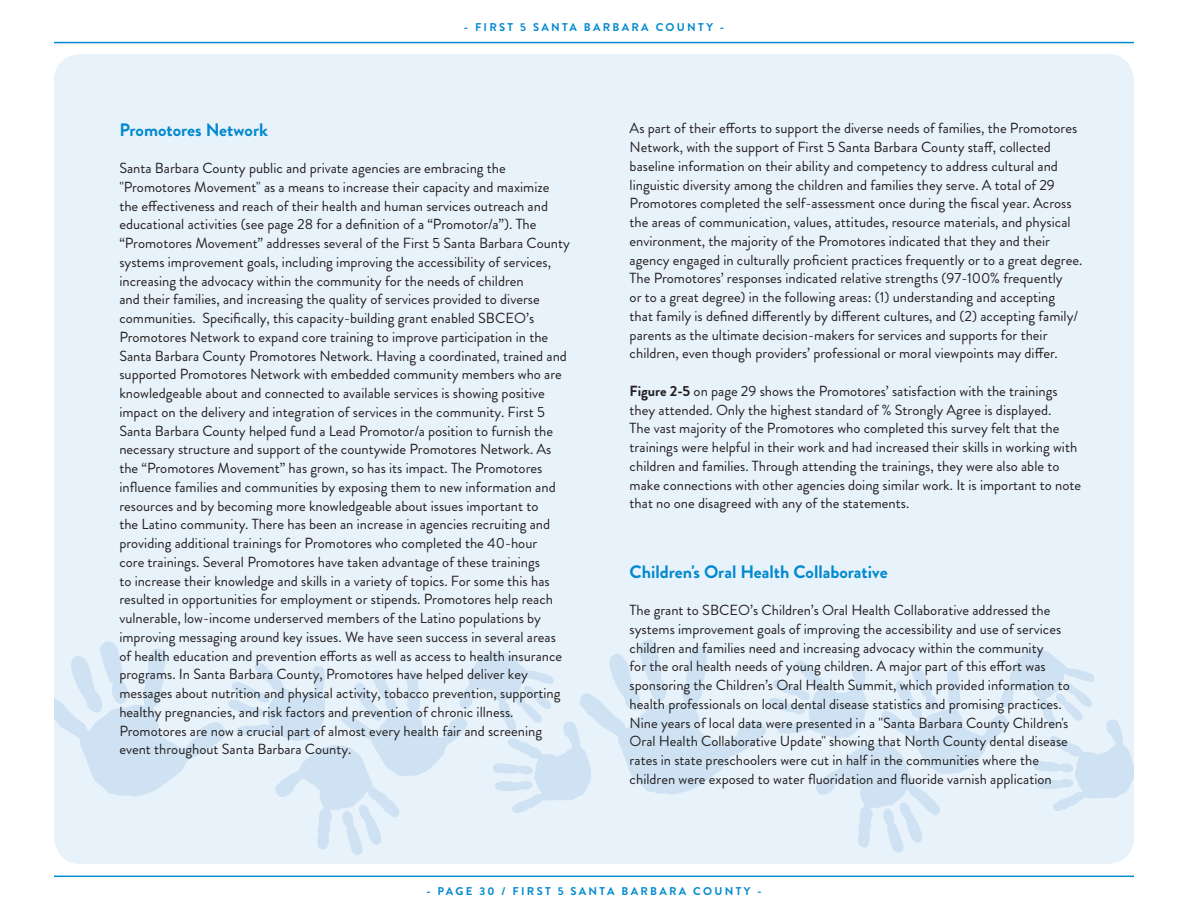
<style>
.page{position:relative;width:1188px;height:918px;background:#fff}
.page>*{position:absolute;margin:0;border:0;box-sizing:border-box;transform-origin:0 0}
.t1{font:700 18px "Brandon Grotesque";color:#0089cf}
.t2{font:14.7px/18.8px "Brandon Grotesque";color:#231f20}
.t3{font:700 11.25px "Brandon Grotesque";letter-spacing:.2em;color:#0089cf}
.s1{font-weight:700}
</style>
<div class="page">
<div style="left:54px;top:54px;width:1080px;height:810px;background:#e8f2fa;border-radius:27px"></div>
<hr style="left:54px;top:42px;width:1080px;height:1px;background:#0089cf">
<hr style="left:54px;top:876px;width:1080px;height:1px;background:#0089cf">
<svg style="left:54px;top:639px;width:1080px;height:216px"></svg>
<p class="t3" style="left:464px;top:19px;width:262px">- FIRST 5 SANTA BARBARA COUNTY -</p>
<p class="t1" style="left:119px;top:117px;width:150px">Promotores Network</p>
<p class="t2" style="left:119px;top:159px;width:452px">Santa Barbara County public and private agencies are embracing the "Promotores Movement" as a means to increase their capacity and maximize the effectiveness and reach of their health and human services outreach and educational activities (see page 28 for a definition of a “Promotor/a”). The “Promotores Movement” addresses several of the First 5 Santa Barbara County systems improvement goals, including improving the accessibility of services, increasing the advocacy within the community for the needs of children<br>and their families, and increasing the quality of services provided to diverse communities. Specifically, this capacity-building grant enabled SBCEO’s Promotores Network to expand core training to improve participation in the Santa Barbara County Promotores Network. Having a coordinated, trained and supported Promotores Network with embedded community members who are knowledgeable about and connected to available services is showing positive impact on the delivery and integration of services in the community. First 5<br>Santa Barbara County helped fund a Lead Promotor/a position to furnish the necessary structure and support of the countywide Promotores Network. As the “Promotores Movement” has grown, so has its impact. The Promotores influence families and communities by exposing them to new information and resources and by becoming more knowledgeable about issues important to<br>the Latino community. There has been an increase in agencies recruiting and providing additional trainings for Promotores who completed the 40-hour<br>core trainings. Several Promotores have taken advantage of these trainings<br>to increase their knowledge and skills in a variety of topics. For some this has resulted in opportunities for employment or stipends. Promotores help reach vulnerable, low-income underserved members of the Latino populations by improving messaging around key issues. We have seen success in several areas of health education and prevention efforts as well as access to health insurance programs. In Santa Barbara County, Promotores have helped deliver key messages about nutrition and physical activity, tobacco prevention, supporting healthy pregnancies, and risk factors and prevention of chronic illness.<br>Promotores are now a crucial part of almost every health fair and screening event throughout Santa Barbara County.</p>
<p class="t2" style="left:630px;top:119px;width:454px">As part of their efforts to support the diverse needs of families, the Promotores Network, with the support of First 5 Santa Barbara County staff, collected baseline information on their ability and competency to address cultural and linguistic diversity among the children and families they serve. A total of 29<br>Promotores completed the self-assessment once during the fiscal year. Across the areas of communication, values, attitudes, resource materials, and physical environment, the majority of the Promotores indicated that they and their agency engaged in culturally proficient practices frequently or to a great degree.<br>The Promotores’ responses indicated relative strengths (97-100% frequently<br>or to a great degree) in the following areas: (1) understanding and accepting<br>that family is defined differently by different cultures, and (2) accepting family/ parents as the ultimate decision-makers for services and supports for their children, even though providers’ professional or moral viewpoints may differ.</p>
<p class="t2" style="left:630px;top:382px;width:453px"><span class="s1">Figure 2-5</span> on page 29 shows the Promotores’ satisfaction with the trainings they attended. Only the highest standard of % Strongly Agree is displayed.<br>The vast majority of the Promotores who completed this survey felt that the trainings were helpful in their work and had increased their skills in working with children and families. Through attending the trainings, they were also able to make connections with other agencies doing similar work. It is important to note that no one disagreed with any of the statements.</p>
<p class="t1" style="left:630px;top:559px;width:260px">Children's Oral Health Collaborative</p>
<p class="t2" style="left:630px;top:601px;width:442px">The grant to SBCEO’s Children’s Oral Health Collaborative addressed the systems improvement goals of improving the accessibility and use of services children and families need and increasing advocacy within the community<br>for the oral health needs of young children. A major part of this effort was sponsoring the Children’s Oral Health Summit, which provided information to health professionals on local dental disease statistics and promising practices.<br>Nine years of local data were presented in a "Santa Barbara County Children's Oral Health Collaborative Update" showing that North County dental disease rates in state preschoolers were cut in half in the communities where the children were exposed to water fluoridation and fluoride varnish application</p>
<p class="t3" style="left:426px;top:883px;width:337px">- PAGE 30 / FIRST 5 SANTA BARBARA COUNTY -</p>
</div>
